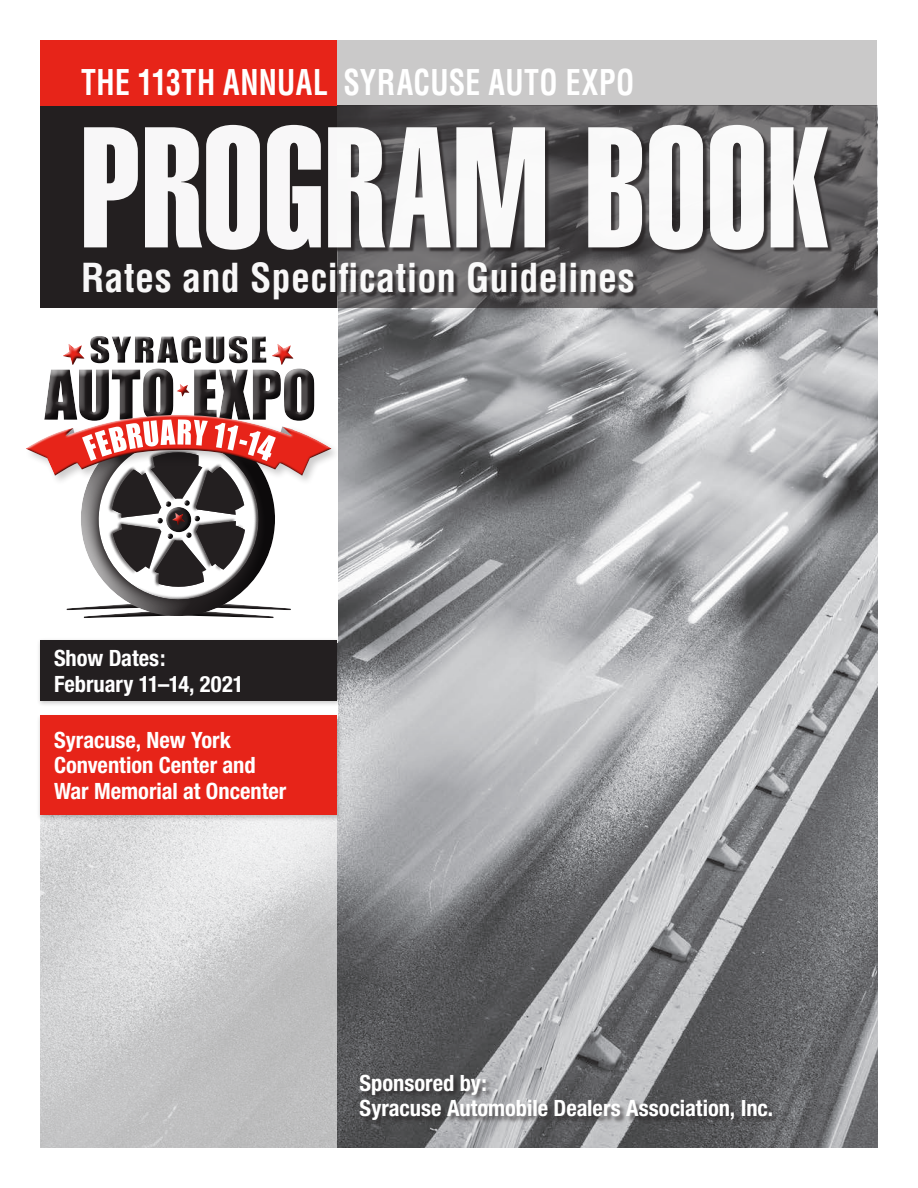
<style>
.page{position:relative;width:918px;height:1188px;background:#fff}
.page>*{position:absolute;margin:0;border:0;box-sizing:border-box;transform-origin:0 0}
.t1{font:168.75px "Helvetica Extra Compressed";letter-spacing:.005em;color:#fff;scale:.96 1}
.t2{font:700 condensed 39px "Helvetica";letter-spacing:.005em;color:#fff}
.t3{font:700 condensed 34.65px "Helvetica";letter-spacing:.015em;color:#fff;scale:.86 1}
.t4{font:700 condensed 22.5px/25.5px "Helvetica Neue";color:#fff}
</style>
<div class="page">
<img style="left:337px;top:308px;width:541px;height:839px">
<div style="left:40px;top:243px;width:298px;height:347px;background:#fff"></div>
<svg style="left:338px;top:106px;width:540px;height:202px;background:#5a585a"></svg>
<div style="left:40px;top:106px;width:298px;height:202px;background:#231f20"></div>
<div style="left:40px;top:40px;width:838px;height:66px;background:#cac9c9"></div>
<div style="left:40px;top:40px;width:298px;height:66px;background:#e72419"></div>
<div style="left:85px;top:126px;width:748px;height:179px;background:#231f20;opacity:.75"></div>
<svg style="left:40px;top:821px;width:297px;height:327px;background:#cecfd0"></svg>
<div style="left:24px;top:701px;width:314px;height:18px;background:#fff"></div>
<div style="left:36px;top:637px;width:306px;height:71px;background:#231f20;opacity:.25"></div>
<div style="left:40px;top:640px;width:298px;height:61px;background:#231f20"></div>
<div style="left:36px;top:713px;width:306px;height:108px;background:#231f20;opacity:.25"></div>
<div style="left:40px;top:715px;width:298px;height:100px;background:#e72419"></div>
<div style="left:360px;top:1074px;width:419px;height:53px;background:#231f20;opacity:.63"></div>
<svg style="left:67px;top:637px;width:228px;height:1px"></svg>
<div style="left:24px;top:412px;width:318px;height:74px;background:#231f20;opacity:.23"></div>
<svg style="left:25px;top:336px;width:307px;height:282px"></svg>
<p class="t3" style="left:81px;top:61px;width:645px">THE 113TH ANNUAL SYRACUSE AUTO EXPO</p>
<h1 class="t1" style="left:81px;top:86px;width:780px">PROGRAM BOOK</h1>
<h2 class="t2" style="left:81px;top:254px;width:555px">Rates and Specification Guidelines</h2>
<p class="t4" style="left:54px;top:645px;width:113px">Show Dates:</p>
<p class="t4" style="left:54px;top:671px;width:191px">February 11–14, 2021</p>
<p class="t4" style="left:54px;top:727px;width:179px">Syracuse, New York</p>
<p class="t4" style="left:54px;top:752px;width:234px">Convention Center and<br>War Memorial at Oncenter</p>
<p class="t4" style="left:360px;top:1070px;width:129px">Sponsored by:</p>
<p class="t4" style="left:360px;top:1095px;width:415px">Syracuse Automobile Dealers Association, Inc.</p>
</div>
